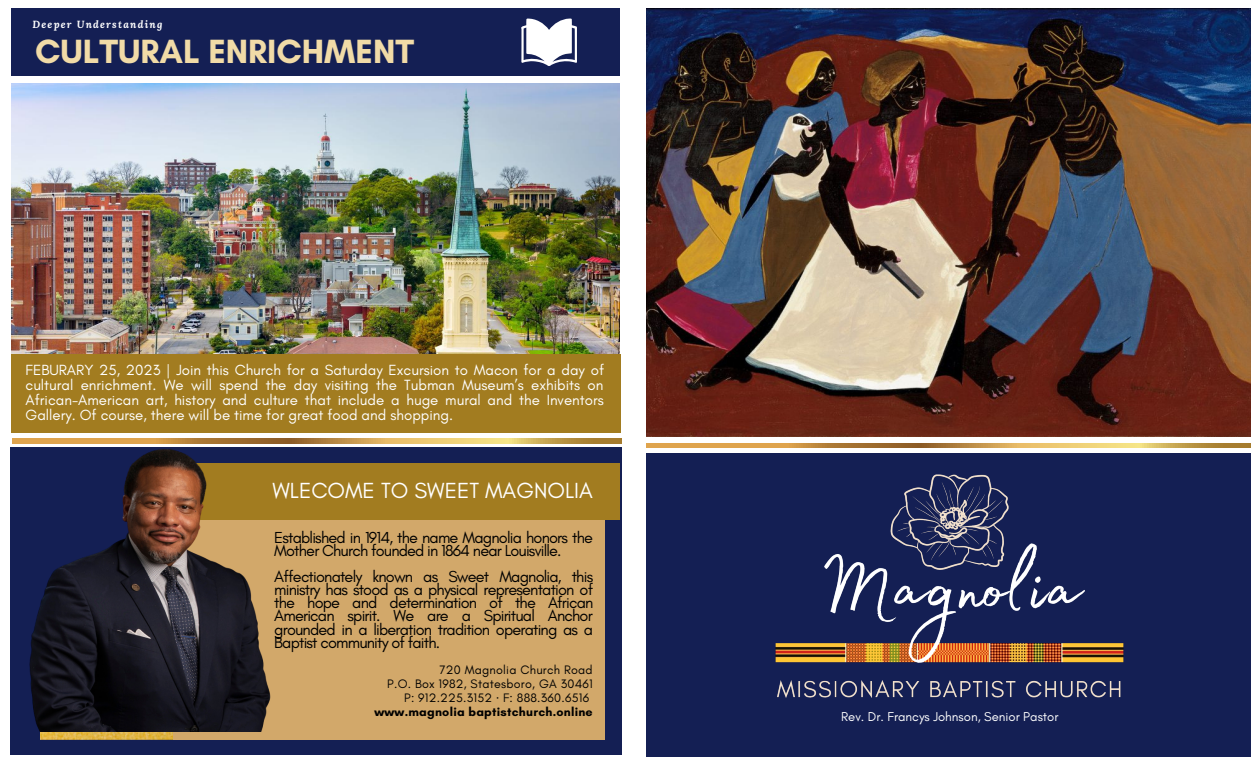
<style>
.page{position:relative;width:1260px;height:765px;background:#fff}
.page>*{position:absolute;margin:0;border:0;box-sizing:border-box;transform-origin:0 0}
.t1{font:700 34.25px "Glacial Indifference";color:#f1dba7}
.t2{font:22.25px "Glacial Indifference";color:#fff}
.t3{font:16.25px/13.1px "Glacial Indifference";letter-spacing:-.05em;color:#000}
.t4{font:15px/15px "Glacial Indifference";color:#fff;text-align:justify}
.t5{font:13.12px "Glacial Indifference";color:#fff}
.t6{font:12.5px/14px "Glacial Indifference";letter-spacing:.02em;color:#000;text-align:right}
.t7{font:italic 700 10.25px "Lora";letter-spacing:.12em;color:#fff}
.s1{font-family:"Liberation Serif"}
.s2{font-weight:700}
</style>
<div class="page">
<div style="left:647px;top:454px;width:603px;height:302px;background:#141f54"></div>
<div style="left:11px;top:448px;width:610px;height:306px;background:#141f54"></div>
<img style="left:41px;top:732px;width:132px;height:7px">
<div style="left:173px;top:512px;width:431px;height:227px;background:#d2a86a"></div>
<div style="left:181px;top:463px;width:439px;height:57px;background:#a27c20"></div>
<img style="left:28px;top:438px;width:257px;height:294px">
<svg style="left:19px;top:439px;width:602px;height:4px;background:#ca9d4e"></svg>
<svg style="left:647px;top:443px;width:603px;height:5px"></svg>
<div style="left:11px;top:8px;width:608px;height:67px;background:#141f54"></div>
<svg style="left:521px;top:18px;width:56px;height:48px"></svg>
<img style="left:10px;top:432px;width:9px;height:145px">
<div style="left:11px;top:354px;width:610px;height:78px;background:#a27c20"></div>
<img style="left:12px;top:83px;width:607px;height:270px">
<img style="left:647px;top:8px;width:603px;height:429px">
<img style="left:733px;top:382px;width:434px;height:331px">
<p class="t7" style="left:33px;top:18px;width:131px">Deeper Understanding</p>
<h1 class="t1" style="left:35px;top:31px;width:381px">CULTURAL ENRICHMENT</h1>
<p class="t4" style="left:26px;top:362px;width:580px">FEBURARY 25, 2023 | Join this Church for a Saturday Excursion to Macon for a day of cultural enrichment. We will spend the day visiting the Tubman Museum’s exhibits on African-American art, history and culture that include a huge mural and the Inventors Gallery. Of course, there will be time for great food and shopping.</p>
<h2 class="t2" style="left:272px;top:477px;width:322px">WLECOME TO SWEET MAGNOLIA</h2>
<p class="t3" style="left:274px;top:530px;width:320px">Established in 1914, the name Magnolia honors the<br>Mother Church founded in 1864 near Louisville.</p>
<p class="t3" style="left:274px;top:570px;width:321px;text-align:justify">Affectionately known as Sweet Magnolia, this ministry has stood as a physical representation of the hope and determination of the African American spirit. We are a Spiritual Anchor grounded in a liberation tradition operating as a Baptist community of faith.</p>
<p class="t6" style="left:375px;top:663px;width:220px">720 Magnolia Church Road<br>P.O. Box 1982, Statesboro, GA 30461<br>P: 912.225.3152 <span class="s1">∙</span> F: 888.360.6516 <span class="s2">www.magnolia baptistchurch.online</span></p>
<p class="t5" style="left:841px;top:709px;width:219px">Rev. Dr. Francys Johnson, Senior Pastor</p>
</div>
